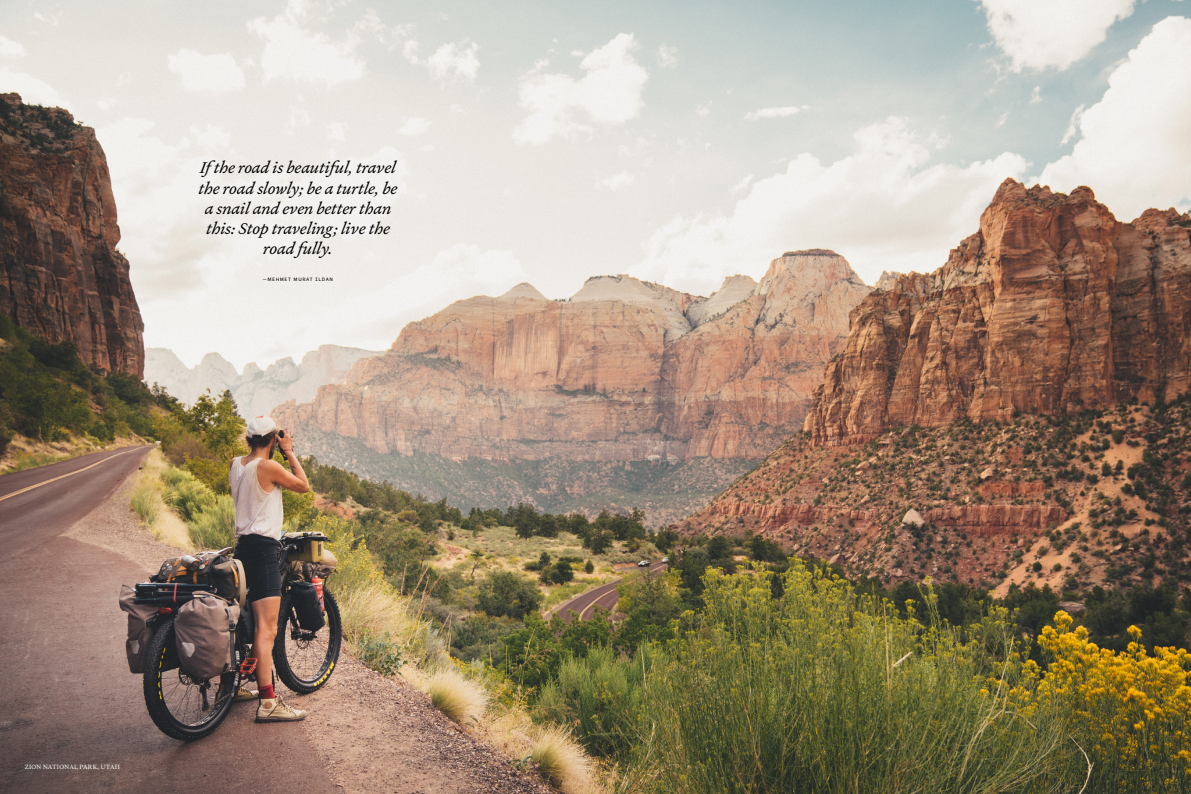
<style>
.page{position:relative;width:1191px;height:794px;background:#fff}
.page>*{position:absolute;margin:0;border:0;box-sizing:border-box;transform-origin:0 0}
.t1{font:italic 16.62px/20.1px "Heldane Text";letter-spacing:-.01em;color:#000;text-align:center}
.t2{font:6.56px "Heldane Text";letter-spacing:.03em;color:#fff}
.t3{font:4.81px "Operator S Sm";letter-spacing:.12em;color:#000}
</style>
<div class="page">
<img style="left:0;top:0;width:1191px;height:794px">
<p class="t1" style="left:199px;top:158px;width:200px">Ifthe road is beautiful, travel the road slowly; be a turtle, be a snail and even better than this: Stop traveling; live the road fully.</p>
<p class="t3" style="left:263px;top:275px;width:72px">—MEHMET MURAT ILDAN</p>
<p class="t2" style="left:25px;top:762px;width:97px">ZION NATIONAL PARK, UTAH</p>
</div>
